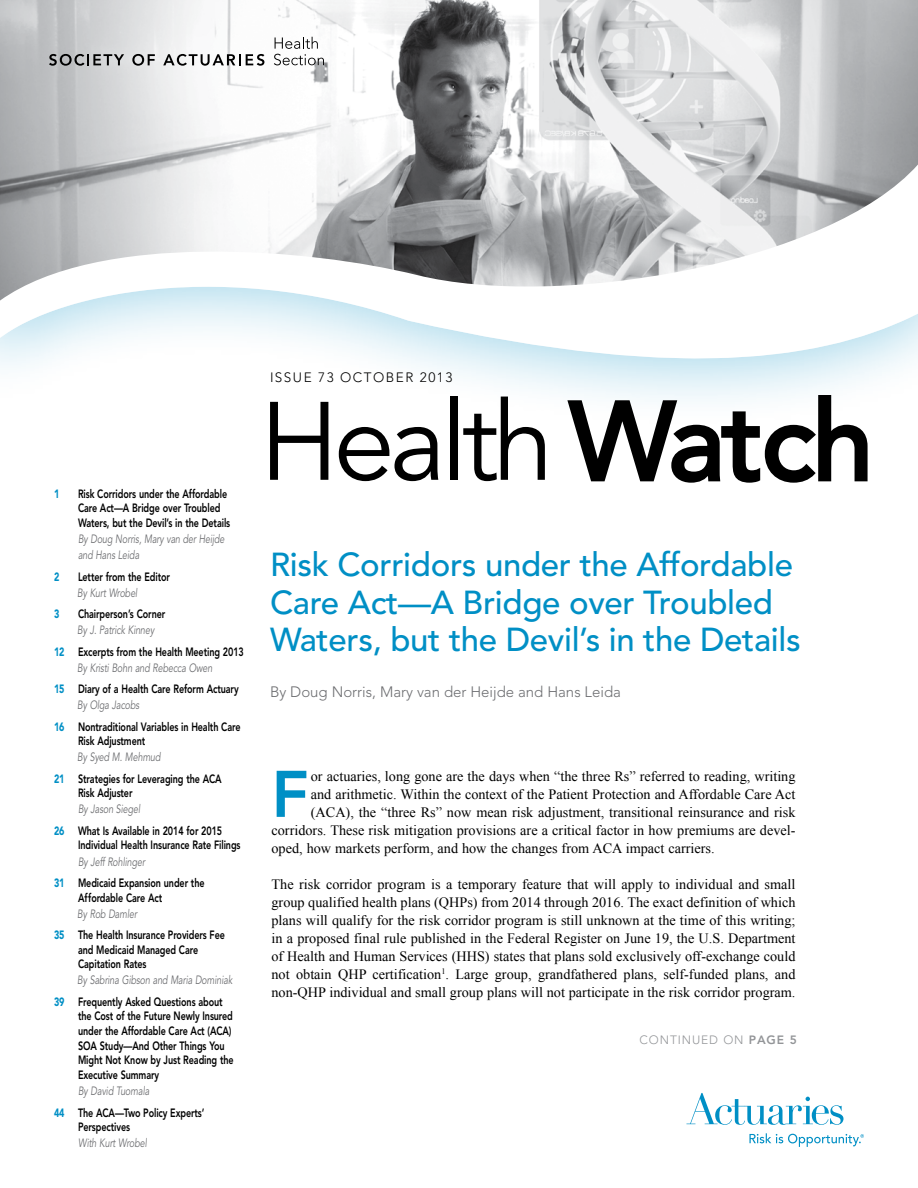
<style>
.page{position:relative;width:918px;height:1188px;background:#fff}
.page>*{position:absolute;margin:0;border:0;box-sizing:border-box;transform-origin:0 0}
.t1{font:110.1px "Avenir LT Std";color:#000}
.t2{font:800 65.1px "Avenir LT Std";color:#008fc5}
.t3{font:500 33px/37.5px "Avenir LT Std";letter-spacing:-.01em;color:#008fc5}
.t4{font:300 15px "Avenir LT Std";color:#6d6e71}
.t5{font:14.25px/18px "Times New Roman";color:#000;text-align:justify}
.t6{font:300 13.5px "Avenir LT Std";letter-spacing:.11em;color:#000}
.t7{font:800 12px/21.3px "Avenir LT Std";letter-spacing:-.01em;color:#000;scale:.75 1}
.t8{font:italic 12px/16.2px "Avenir LT Std";letter-spacing:-.01em;color:#6d6e71;scale:.75 1}
.t9{font:300 12px "Avenir LT Std";letter-spacing:.075em;color:#939598}
.t10{font:900 12px "Avenir LT Std";color:#008fc5;scale:.75 1}
.s1{font-weight:400;font-style:italic;color:#6d6e71}
.s2{font-weight:900;color:#008fc5}
.s3{font-weight:900;font-style:normal;color:#008fc5}
.s4{font-weight:800;font-style:normal;color:#000}
.s5{font-weight:500}
.s6{font-weight:800}
</style>
<div class="page">
<svg style="left:2px;top:310px;width:916px;height:73px"></svg>
<img style="left:0;top:0;width:918px;height:310px">
<svg style="left:567px;top:393px;width:301px;height:90px"></svg>
<svg style="left:686px;top:1093px;width:157px;height:32px"></svg>
<svg style="left:749px;top:1133px;width:115px;height:14px"></svg>
<svg style="left:49px;top:54px;width:75px;height:12px"></svg>
<svg style="left:132px;top:54px;width:23px;height:12px"></svg>
<svg style="left:163px;top:54px;width:101px;height:12px"></svg>
<svg style="left:274px;top:37px;width:50px;height:28px"></svg>
<p class="t10" style="left:54px;top:486px;width:9px">1</p>
<p class="t7" style="left:78px;top:486px;width:205px;line-height:14.7px">Risk Corridors under the Affordable<br>Care Act—A Bridge over Troubled<br>Waters, but the Devil’s in the Details</p>
<p class="t8" style="left:78px;top:531px;width:197px">By Doug Norris, Mary van der Heijde and Hans Leida</p>
<p class="t10" style="left:54px;top:569px;width:9px">2</p>
<p class="t7" style="left:78px;top:566px;width:124px">Letter from the Editor</p>
<p class="t8" style="left:77px;top:585px;width:82px">By Kurt Wrobel</p>
<p class="t10" style="left:54px;top:607px;width:9px">3</p>
<p class="t7" style="left:78px;top:603px;width:118px">Chairperson’s Corner</p>
<p class="t7" style="left:54px;top:619px;width:255px;text-indent:23px"><span class="s1">By J. Patrick Kinney<br></span><span class="s2">12</span> Excerpts from the Health Meeting 2013</p>
<p class="t7" style="left:54px;top:657px;width:248px;text-align:center"><span class="s1">By Kristi Bohn and Rebecca Owen<br></span><span class="s2">15</span> Diary of a Health Care Reform Actuary</p>
<p class="t7" style="left:54px;top:694px;width:250px;text-indent:23px"><span class="s1">By Olga Jacobs<br></span><span class="s2">16</span> Nontraditional Variables in Health Care</p>
<p class="t7" style="left:78px;top:730px;width:91px">Risk Adjustment</p>
<p class="t7" style="left:54px;top:747px;width:225px;text-indent:23px"><span class="s1">By Syed M. Mehmud<br></span><span class="s2">21</span> Strategies for Leveraging the ACA</p>
<p class="t7" style="left:78px;top:783px;width:74px">Risk Adjuster</p>
<p class="t7" style="left:54px;top:799px;width:226px;text-indent:24px"><span class="s1">By Jason Siegel<br></span><span class="s2">26</span> What Is Available in 2014 for 2015</p>
<p class="t7" style="left:78px;top:835px;width:218px">Individual Health Insurance Rate Filings</p>
<p class="t7" style="left:54px;top:851px;width:202px;text-indent:24px"><span class="s1">By Jeff Rohlinger<br></span><span class="s2">31</span> Medicaid Expansion under the</p>
<p class="t7" style="left:78px;top:887px;width:114px">Affordable Care Act</p>
<p class="t7" style="left:54px;top:903px;width:229px;text-indent:23px"><span class="s1">By Rob Damler<br></span><span class="s2">35</span> The Health Insurance Providers Fee</p>
<p class="t7" style="left:78px;top:942px;width:162px;line-height:14.7px">and Medicaid Managed Care<br>Capitation Rates</p>
<p class="t8" style="left:54px;top:970px;width:239px;line-height:21.3px;text-indent:23px">By Sabrina Gibson and Maria Dominiak<br><span class="s3">39</span> <span class="s4">Frequently Asked Questions about</span></p>
<p class="t7" style="left:78px;top:1009px;width:209px;line-height:14.7px">the Cost of the Future Newly Insured under the Affordable Care Act (ACA)<br>SOA Study—And Other Things You<br>Might Not Know by Just Reading the<br>Executive Summary</p>
<p class="t7" style="left:54px;top:1080px;width:202px;text-indent:24px"><span class="s1">By David Tuomala<br></span><span class="s2">44</span> The ACA—Two Policy Experts’</p>
<p class="t7" style="left:78px;top:1116px;width:71px">Perspectives</p>
<p class="t8" style="left:78px;top:1135px;width:93px">With Kurt Wrobel</p>
<p class="t6" style="left:270px;top:369px;width:184px">ISSUE 73 OCTOBER 2013</p>
<h1 class="t1" style="left:259px;top:379px;width:615px">Health <span class="s5">Watch</span></h1>
<h3 class="t3" style="left:270px;top:547px;width:532px">Risk Corridors under the Affordable<br>Care Act—A Bridge over Troubled<br>Waters, but the Devil’s in the Details</h3>
<p class="t4" style="left:270px;top:683px;width:353px">By Doug Norris, Mary van der Heijde and Hans Leida</p>
<h2 class="t2" style="left:272px;top:756px;width:39px">F</h2>
<p class="t5" style="left:311px;top:767px;width:486px">or actuaries, long gone are the days when “the three Rs” referred to reading, writing</p>
<p class="t5" style="left:311px;top:785px;width:486px">and arithmetic. Within the context of the Patient Protection and Affordable Care Act</p>
<p class="t5" style="left:311px;top:803px;width:486px">(ACA), the “three Rs” now mean risk adjustment, transitional reinsurance and risk</p>
<p class="t5" style="left:272px;top:821px;width:526px">corridors. These risk mitigation provisions are a critical factor in how premiums are devel-</p>
<p class="t5" style="left:272px;top:839px;width:445px">oped, how markets perform, and how the changes from ACA impact carriers.</p>
<p class="t5" style="left:271px;top:875px;width:526px">The risk corridor program is a temporary feature that will apply to individual and small group qualified health plans (QHPs) from 2014 through 2016. The exact definition of which plans will qualify for the risk corridor program is still unknown at the time of this writing; in a proposed final rule published in the Federal Register on June 19, the U.S. Department of Health and Human Services (HHS) states that plans sold exclusively off-exchange could not obtain QHP certification<sup>1</sup>. Large group, grandfathered plans, self-funded plans, and non-QHP individual and small group plans will not participate in the risk corridor program.</p>
<p class="t9" style="left:640px;top:1033px;width:159px">Conti nued on <span class="s6">page 5</span></p>
</div>
